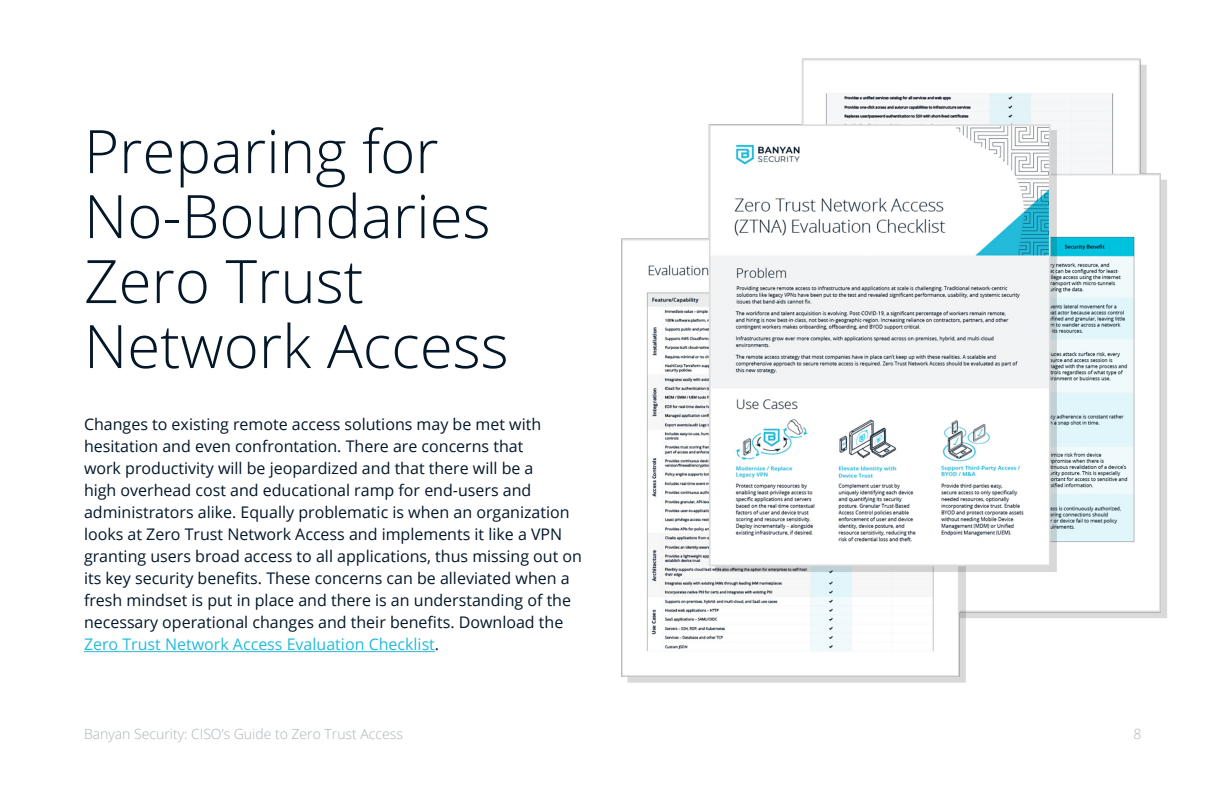
<style>
.page{position:relative;width:1224px;height:792px;background:#fff}
.page>*{position:absolute;margin:0;border:0;box-sizing:border-box;transform-origin:0 0}
.t1{font:300 60px/65px "Open Sans";color:#031729}
.t2{font:16px/22px "Open Sans";color:#031729}
.t3{font:300 14px "Open Sans";color:#abb3b8}
.s1{color:#24bad9}
</style>
<div class="page">
<hr style="left:84px;top:651px;width:351px;height:1px;background:#24bad9">
<img style="left:621px;top:58px;width:546px;height:625px">
<h1 class="t1" style="left:84px;top:117px;width:426px">Preparing for<br>No-Boundaries<br>Zero Trust<br>Network Access</h1>
<p class="t2" style="left:84px;top:413px;width:500px">Changes to existing remote access solutions may be met with hesitation and even confrontation. There are concerns that<br>work productivity will be jeopardized and that there will be a<br>high overhead cost and educational ramp for end-users and administrators alike. Equally problematic is when an organization looks at Zero Trust Network Access and implements it like a VPN granting users broad access to all applications, thus missing out on its key security benefits. These concerns can be alleviated when a fresh mindset is put in place and there is an understanding of the necessary operational changes and their benefits. Download the <span class="s1">Zero Trust Network Access Evaluation Checklist</span>.</p>
<p class="t3" style="left:84px;top:724px;width:320px">Banyan Security: CISO’s Guide to Zero Trust Access</p>
<p class="t3" style="left:1133px;top:724px;width:9px">8</p>
</div>
